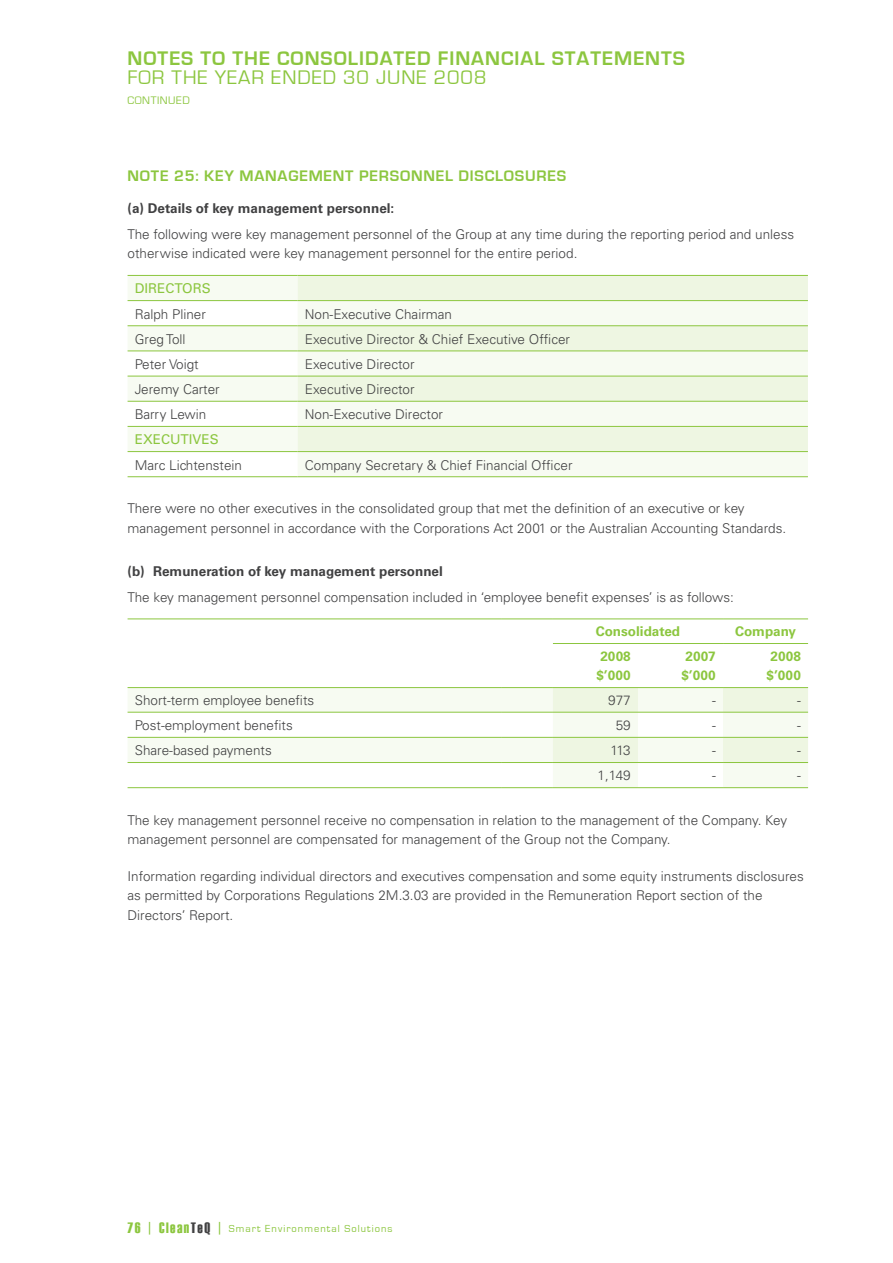
<style>
.page{position:relative;width:893px;height:1263px;background:#fff}
.page>*{position:absolute;margin:0;border:0;box-sizing:border-box;transform-origin:0 0}
.t1{font:700 20.25px "Eurostile";letter-spacing:.05em;color:#8cc63f}
.t2{font:20.25px "Eurostile";letter-spacing:.05em;color:#8cc63f}
.t3{font:700 15.75px "Eurostile";color:#8cc63f}
.t4{font:300 13.5px/19.5px "Univers";color:#414142}
.t5{font:700 13.5px "Univers";color:#414142}
.t6{font:700 13.5px/19.5px "Univers";color:#8cc63f}
.t7{font:13.5px "Univers";color:#8cc63f}
.t8{font:11.25px "Eurostile";letter-spacing:.05em;color:#8cc63f}
.t9{font:10.5px "Eurostile";letter-spacing:.1em;color:#8cc63f}
.s1{font-family:"Haettenschweiler";font-size:15px}
.s2{font-size:15px}
.s3{font-family:"Haettenschweiler";font-size:15px;color:#414142}
</style>
<div class="page">
<div style="left:298px;top:276px;width:510px;height:24px;background:#eef6e2"></div>
<svg style="left:128px;top:276px;width:170px;height:177px"></svg>
<svg style="left:298px;top:301px;width:510px;height:175px;fill:#f7fbf2"></svg>
<hr style="left:128px;top:300px;width:170px;height:1px;background:#8cc63f">
<hr style="left:298px;top:300px;width:510px;height:1px;background:#8cc63f">
<hr style="left:128px;top:325px;width:170px;height:1px;background:#8cc63f">
<hr style="left:298px;top:325px;width:510px;height:1px;background:#8cc63f">
<hr style="left:128px;top:351px;width:170px;height:1px;background:#8cc63f">
<hr style="left:298px;top:351px;width:510px;height:1px;background:#8cc63f">
<hr style="left:128px;top:376px;width:170px;height:1px;background:#8cc63f">
<hr style="left:298px;top:376px;width:510px;height:1px;background:#8cc63f">
<hr style="left:128px;top:401px;width:170px;height:1px;background:#8cc63f">
<hr style="left:298px;top:401px;width:510px;height:1px;background:#8cc63f">
<hr style="left:128px;top:426px;width:170px;height:1px;background:#8cc63f">
<hr style="left:298px;top:426px;width:510px;height:1px;background:#8cc63f">
<hr style="left:128px;top:451px;width:170px;height:1px;background:#8cc63f">
<hr style="left:298px;top:451px;width:510px;height:1px;background:#8cc63f">
<hr style="left:128px;top:275px;width:170px;height:1px;background:#8cc63f">
<hr style="left:298px;top:275px;width:510px;height:1px;background:#8cc63f">
<hr style="left:128px;top:476px;width:170px;height:1px;background:#8cc63f">
<hr style="left:298px;top:476px;width:510px;height:1px;background:#8cc63f">
<svg style="left:128px;top:688px;width:680px;height:99px"></svg>
<hr style="left:128px;top:619px;width:374px;height:1px;background:#8cc63f">
<hr style="left:502px;top:619px;width:51px;height:1px;background:#8cc63f">
<hr style="left:553px;top:619px;width:85px;height:1px;background:#8cc63f">
<hr style="left:638px;top:619px;width:85px;height:1px;background:#8cc63f">
<hr style="left:723px;top:619px;width:85px;height:1px;background:#8cc63f">
<hr style="left:553px;top:643px;width:85px;height:1px;background:#8cc63f">
<hr style="left:638px;top:643px;width:85px;height:1px;background:#8cc63f">
<hr style="left:723px;top:643px;width:85px;height:1px;background:#8cc63f">
<hr style="left:128px;top:687px;width:374px;height:1px;background:#8cc63f">
<hr style="left:502px;top:687px;width:51px;height:1px;background:#8cc63f">
<hr style="left:553px;top:687px;width:85px;height:1px;background:#8cc63f">
<hr style="left:638px;top:687px;width:85px;height:1px;background:#8cc63f">
<hr style="left:723px;top:687px;width:85px;height:1px;background:#8cc63f">
<hr style="left:128px;top:712px;width:374px;height:1px;background:#8cc63f">
<hr style="left:502px;top:712px;width:51px;height:1px;background:#8cc63f">
<hr style="left:553px;top:712px;width:85px;height:1px;background:#8cc63f">
<hr style="left:638px;top:712px;width:85px;height:1px;background:#8cc63f">
<hr style="left:723px;top:712px;width:85px;height:1px;background:#8cc63f">
<hr style="left:128px;top:737px;width:374px;height:1px;background:#8cc63f">
<hr style="left:502px;top:737px;width:51px;height:1px;background:#8cc63f">
<hr style="left:553px;top:737px;width:85px;height:1px;background:#8cc63f">
<hr style="left:638px;top:737px;width:85px;height:1px;background:#8cc63f">
<hr style="left:723px;top:737px;width:85px;height:1px;background:#8cc63f">
<hr style="left:128px;top:762px;width:374px;height:1px;background:#8cc63f">
<hr style="left:502px;top:762px;width:51px;height:1px;background:#8cc63f">
<hr style="left:553px;top:762px;width:85px;height:1px;background:#8cc63f">
<hr style="left:638px;top:762px;width:85px;height:1px;background:#8cc63f">
<hr style="left:723px;top:762px;width:85px;height:1px;background:#8cc63f">
<hr style="left:553px;top:787px;width:85px;height:1px;background:#8cc63f">
<hr style="left:638px;top:787px;width:85px;height:1px;background:#8cc63f">
<hr style="left:723px;top:787px;width:85px;height:1px;background:#8cc63f">
<hr style="left:128px;top:787px;width:374px;height:1px;background:#8cc63f">
<hr style="left:502px;top:787px;width:51px;height:1px;background:#8cc63f">
<h1 class="t1" style="left:128px;top:47px;width:559px">NOTES TO THE CONSOLIDATED FINANCIAL STATEMENTS</h1>
<h1 class="t2" style="left:128px;top:66px;width:360px">FOR THE YEAR ENDED 30 JUNE 2008</h1>
<p class="t8" style="left:128px;top:94px;width:64px">CONTINUED</p>
<p class="t3" style="left:128px;top:167px;width:11px">NOTE</p>
<p class="t3" style="left:174px;top:167px;width:41px">25: KEY</p>
<p class="t3" style="left:240px;top:167px;width:13px">MANAGEMENT</p>
<p class="t3" style="left:359px;top:167px;width:12px">PERSONNEL</p>
<p class="t3" style="left:458px;top:167px;width:11px">DISCLOSURES</p>
<p class="t5" style="left:128px;top:200px;width:268px">(a) Details of key management personnel:</p>
<p class="t4" style="left:128px;top:224px;width:668px">The following were key management personnel of the Group at any time during the reporting period and unless otherwise indicated were key management personnel for the entire period.</p>
<p class="t7" style="left:135px;top:281px;width:77px">DIRECTORS</p>
<p class="t4" style="left:135px;top:304px;width:73px">Ralph Pliner</p>
<p class="t4" style="left:305px;top:304px;width:149px">Non-Executive Chairman</p>
<p class="t4" style="left:135px;top:329px;width:52px">Greg Toll</p>
<p class="t4" style="left:305px;top:329px;width:267px">Executive Director &amp; Chief Executive Officer</p>
<p class="t4" style="left:135px;top:354px;width:65px">Peter Voigt</p>
<p class="t4" style="left:305px;top:354px;width:111px">Executive Director</p>
<p class="t4" style="left:135px;top:379px;width:86px">Jeremy Carter</p>
<p class="t4" style="left:305px;top:379px;width:111px">Executive Director</p>
<p class="t4" style="left:135px;top:405px;width:73px">Barry Lewin</p>
<p class="t4" style="left:305px;top:405px;width:140px">Non-Executive Director</p>
<p class="t7" style="left:135px;top:432px;width:86px">EXECUTIVES</p>
<p class="t4" style="left:135px;top:455px;width:109px">Marc Lichtenstein</p>
<p class="t4" style="left:305px;top:455px;width:269px">Company Secretary &amp; Chief Financial Officer</p>
<p class="t4" style="left:128px;top:499px;width:660px">There were no other executives in the consolidated group that met the definition of an executive or key management personnel in accordance with the Corporations Act 2001 or the Australian Accounting Standards.</p>
<p class="t5" style="left:128px;top:563px;width:317px">(b) Remuneration of key management personnel</p>
<p class="t4" style="left:128px;top:587px;width:608px">The key management personnel compensation included in ‘employee benefit expenses’ is as follows:</p>
<p class="t6" style="left:596px;top:622px;width:86px">Consolidated</p>
<p class="t6" style="left:735px;top:622px;width:62px">Company</p>
<p class="t6" style="left:596px;top:646px;width:36px">2008 $’000</p>
<p class="t6" style="left:681px;top:646px;width:36px">2007 $’000</p>
<p class="t6" style="left:766px;top:646px;width:36px">2008 $’000</p>
<p class="t4" style="left:135px;top:690px;width:181px">Short-term employee benefits</p>
<p class="t4" style="left:608px;top:690px;width:24px">977</p>
<p class="t4" style="left:712px;top:690px;width:5px">-</p>
<p class="t4" style="left:797px;top:690px;width:5px">-</p>
<p class="t4" style="left:135px;top:716px;width:160px">Post-employment benefits</p>
<p class="t4" style="left:616px;top:716px;width:17px">59</p>
<p class="t4" style="left:712px;top:716px;width:5px">-</p>
<p class="t4" style="left:797px;top:716px;width:5px">-</p>
<p class="t4" style="left:135px;top:741px;width:139px">Share-based payments</p>
<p class="t4" style="left:610px;top:741px;width:22px">113</p>
<p class="t4" style="left:712px;top:741px;width:5px">-</p>
<p class="t4" style="left:797px;top:741px;width:5px">-</p>
<p class="t4" style="left:598px;top:766px;width:35px">1,149</p>
<p class="t4" style="left:712px;top:766px;width:5px">-</p>
<p class="t4" style="left:797px;top:766px;width:5px">-</p>
<p class="t4" style="left:128px;top:810px;width:661px">The key management personnel receive no compensation in relation to the management of the Company. Key management personnel are compensated for management of the Group not the Company.</p>
<p class="t4" style="left:128px;top:866px;width:678px">Information regarding individual directors and executives compensation and some equity instruments disclosures as permitted by Corporations Regulations 2M.3.03 are provided in the Remuneration Report section of the<br>Directors’ Report.</p>
<p class="t9" style="left:128px;top:1222px;width:266px"><span class="s1">76</span> <span class="s2">|</span> <span class="s1">Clean</span><span class="s3">TeQ</span> <span class="s2">|</span> SMART ENVIRONMENTAL SOLUTIONS</p>
</div>
